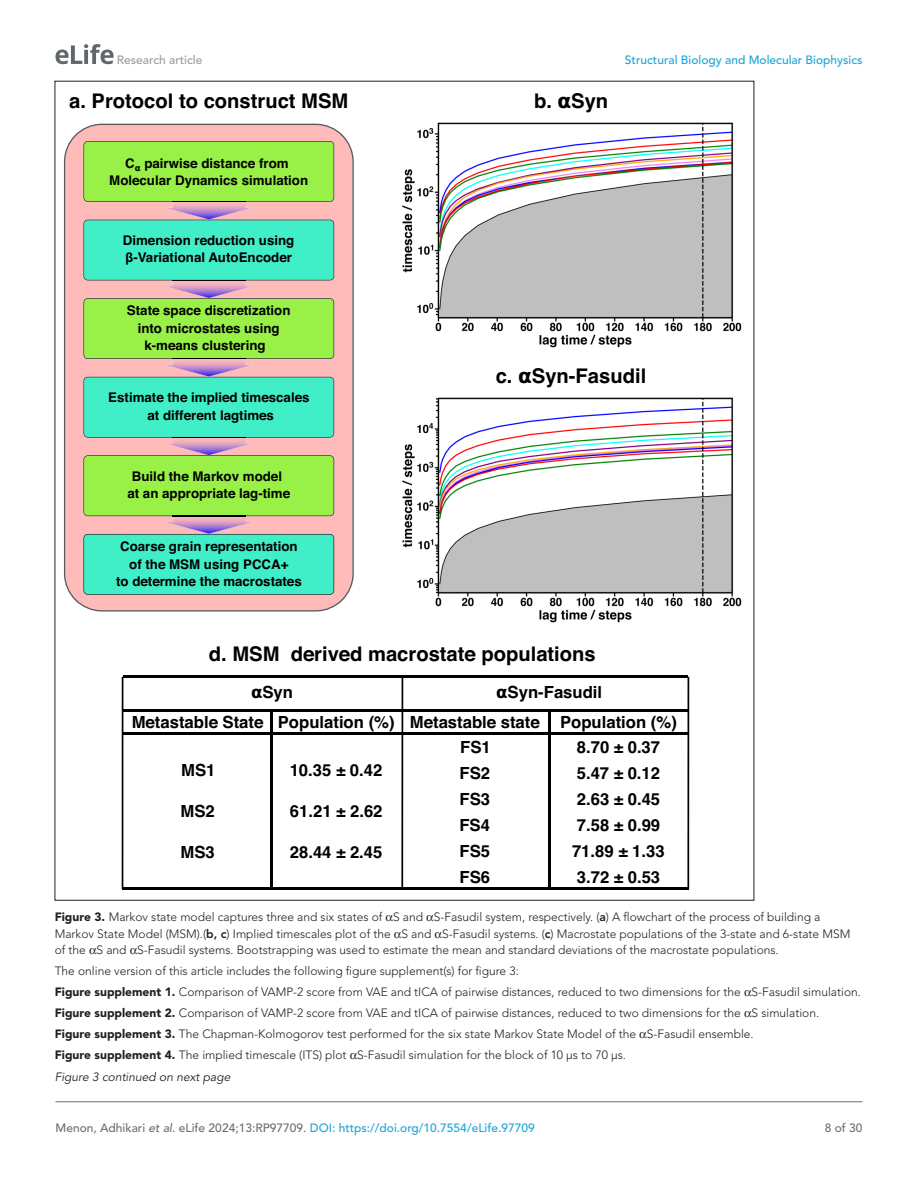
<style>
.page{position:relative;width:918px;height:1188px;background:#fff}
.page>*{position:absolute;margin:0;border:0;box-sizing:border-box;transform-origin:0 0}
.t1{font:700 20.25px "Helvetica";color:#000}
.t2{font:700 16.65px/26px "Helvetica";color:#000}
.t3{font:700 13.35px/17.4px "Helvetica";color:#000;text-align:center}
.t4{font:300 12px/21px "Avenir LT Std";color:#231f20}
.t5{font:500 12px "Avenir LT Std";color:#1ea4d7}
.t6{font:500 12px "Avenir LT Std";color:#9a9a9a}
.t7{font:500 12px "Avenir LT Std";color:#6e6e70}
.s1{font-family:"DejaVu Sans"}
.s2{font-weight:900}
.s3{font-weight:800}
.s4{font-weight:400;font-style:italic}
.s5{color:#6e6e70}
.s6{font-style:italic;color:#6e6e70}
</style>
<div class="page">
<svg style="left:56px;top:44px;width:58px;height:20px"></svg>
<hr style="left:56px;top:1101px;width:806px;height:1px;background:#6e6e70">
<img style="left:402px;top:122px;width:340px;height:226px">
<img style="left:402px;top:397px;width:340px;height:226px">
<hr style="left:123px;top:676px;width:565px;height:2px;background:#000">
<hr style="left:549px;top:711px;width:2px;height:22px;background:#000">
<hr style="left:123px;top:733px;width:565px;height:2px;background:#000">
<hr style="left:270px;top:735px;width:2px;height:22px;background:#000">
<hr style="left:549px;top:735px;width:2px;height:22px;background:#000">
<hr style="left:270px;top:757px;width:2px;height:22px;background:#000">
<hr style="left:549px;top:757px;width:2px;height:22px;background:#000">
<hr style="left:270px;top:779px;width:2px;height:21px;background:#000">
<hr style="left:549px;top:779px;width:2px;height:21px;background:#000">
<hr style="left:270px;top:800px;width:2px;height:22px;background:#000">
<hr style="left:549px;top:800px;width:2px;height:22px;background:#000">
<hr style="left:270px;top:822px;width:2px;height:22px;background:#000">
<hr style="left:549px;top:822px;width:2px;height:22px;background:#000">
<hr style="left:270px;top:844px;width:2px;height:22px;background:#000">
<hr style="left:549px;top:844px;width:2px;height:22px;background:#000">
<hr style="left:270px;top:866px;width:2px;height:22px;background:#000">
<hr style="left:549px;top:866px;width:2px;height:22px;background:#000">
<hr style="left:122px;top:888px;width:567px;height:2px;background:#000">
<hr style="left:401px;top:677px;width:2px;height:213px;background:#000">
<hr style="left:270px;top:711px;width:2px;height:22px;background:#000">
<hr style="left:122px;top:677px;width:1px;height:212px;background:#000">
<hr style="left:687px;top:677px;width:2px;height:212px;background:#000">
<hr style="left:123px;top:709px;width:564px;height:2px;background:#000">
<svg style="left:64px;top:124px;width:290px;height:488px;fill:#ffbaba"></svg>
<div style="left:84px;top:141px;width:250px;height:61px;background:#99f046"></div>
<div style="left:84px;top:219px;width:250px;height:61px;background:#40eec7"></div>
<img style="left:165px;top:202px;width:88px;height:17px">
<img style="left:173px;top:202px;width:72px;height:1px">
<div style="left:84px;top:298px;width:250px;height:61px;background:#99f046"></div>
<img style="left:165px;top:280px;width:88px;height:18px">
<img style="left:173px;top:280px;width:72px;height:1px">
<div style="left:84px;top:377px;width:250px;height:61px;background:#40eec7"></div>
<img style="left:165px;top:359px;width:88px;height:18px">
<img style="left:173px;top:359px;width:72px;height:1px">
<div style="left:84px;top:455px;width:250px;height:61px;background:#99f046"></div>
<img style="left:165px;top:438px;width:88px;height:17px">
<img style="left:173px;top:437px;width:72px;height:1px">
<div style="left:84px;top:534px;width:250px;height:61px;background:#40eec7"></div>
<img style="left:165px;top:516px;width:88px;height:18px">
<img style="left:173px;top:516px;width:72px;height:1px">
<p class="t6" style="left:117px;top:53px;width:87px">Research article</p>
<p class="t5" style="left:625px;top:53px;width:239px">Structural Biology and Molecular Biophysics</p>
<h1 class="t1" style="left:69px;top:84px;width:281px">a. Protocol to construct MSM</h1>
<h1 class="t1" style="left:534px;top:84px;width:76px">b. <span class="s1">α</span>Syn</h1>
<p class="t3" style="left:109px;top:155px;width:200px">C<sub>α</sub> pairwise distance from<br>Molecular Dynamics simulation</p>
<p class="t3" style="left:123px;top:232px;width:173px;text-align:left">Dimension reduction using β-Variational AutoEncoder</p>
<p class="t3" style="left:127px;top:302px;width:165px">State space discretization into microstates using k-means clustering</p>
<p class="t3" style="left:108px;top:389px;width:203px">Estimate the implied timescales at different lagtimes</p>
<p class="t3" style="left:127px;top:468px;width:164px">Build the Markov model at an appropriate lag-time</p>
<p class="t3" style="left:116px;top:538px;width:187px">Coarse grain representation of the MSM using PCCA+<br>to determine the macrostates</p>
<h1 class="t1" style="left:496px;top:360px;width:152px">c. <span class="s1">α</span>Syn-Fasudil</h1>
<h1 class="t1" style="left:209px;top:638px;width:388px">d. MSM derived macrostate populations</h1>
<h2 class="t2" style="left:251px;top:679px;width:44px"><span class="s1">α</span>Syn</h2>
<h2 class="t2" style="left:496px;top:679px;width:108px"><span class="s1">α</span>Syn-Fasudil</h2>
<h2 class="t2" style="left:132px;top:710px;width:264px">Metastable State Population (%)</h2>
<h2 class="t2" style="left:181px;top:757px;width:36px">MS1</h2>
<h2 class="t2" style="left:290px;top:757px;width:94px">10.35 ± 0.42</h2>
<h2 class="t2" style="left:410px;top:710px;width:268px">Metastable state Population (%)</h2>
<h2 class="t2" style="left:459px;top:735px;width:33px;text-align:justify">FS1<br>FS2<br>FS3<br>FS4<br>FS5<br>FS6</h2>
<h2 class="t2" style="left:572px;top:735px;width:94px">8.70 ± 0.37<br>5.47 ± 0.12<br>2.63 ± 0.45<br>7.58 ± 0.99<br>71.89 ± 1.33<br>3.72 ± 0.53</h2>
<h2 class="t2" style="left:181px;top:798px;width:36px">MS2</h2>
<h2 class="t2" style="left:181px;top:839px;width:36px">MS3</h2>
<h2 class="t2" style="left:290px;top:799px;width:94px">61.21 ± 2.62</h2>
<h2 class="t2" style="left:290px;top:839px;width:94px">28.44 ± 2.45</h2>
<p class="t4" style="left:55px;top:909px;width:797px;line-height:16.5px"><span class="s2">Figure 3.</span> Markov state model captures three and six states of S and S-Fasudil system, respectively. (<span class="s3">a</span>) A flowchart of the process of building a<br>Markov State Model (MSM).(<span class="s3">b, c</span>) Implied timescales plot of the S and S-Fasudil systems. (<span class="s3">c</span>) Macrostate populations of the 3-state and 6-state MSM of the S and S-Fasudil systems. Bootstrapping was used to estimate the mean and standard deviations of the macrostate populations.</p>
<p class="t4" style="left:55px;top:961px;width:808px">The online version of this article includes the following figure supplement(s) for figure 3:<br><span class="s2">Figure supplement 1.</span> Comparison of VAMP-2 score from VAE and tICA of pairwise distances, reduced to two dimensions for the S-Fasudil simulation.<br><span class="s2">Figure supplement 2.</span> Comparison of VAMP-2 score from VAE and tICA of pairwise distances, reduced to two dimensions for the S simulation.<br><span class="s2">Figure supplement 3.</span> The Chapman-Kolmogorov test performed for the six state Markov State Model of the S-Fasudil ensemble.<br><span class="s2">Figure supplement 4.</span> The implied timescale (ITS) plot S-Fasudil simulation for the block of 10 μs to 70 μs.<br><span class="s4">Figure 3 continued on next page</span></p>
<p class="t5" style="left:56px;top:1121px;width:481px"><span class="s5">Menon, Adhikari</span> <span class="s6">et al</span><span class="s5">. eLife 2024;13:RP97709.</span> DOI: https://doi.org/10.7554/eLife.97709</p>
<p class="t7" style="left:825px;top:1121px;width:39px">8 of 30</p>
</div>
